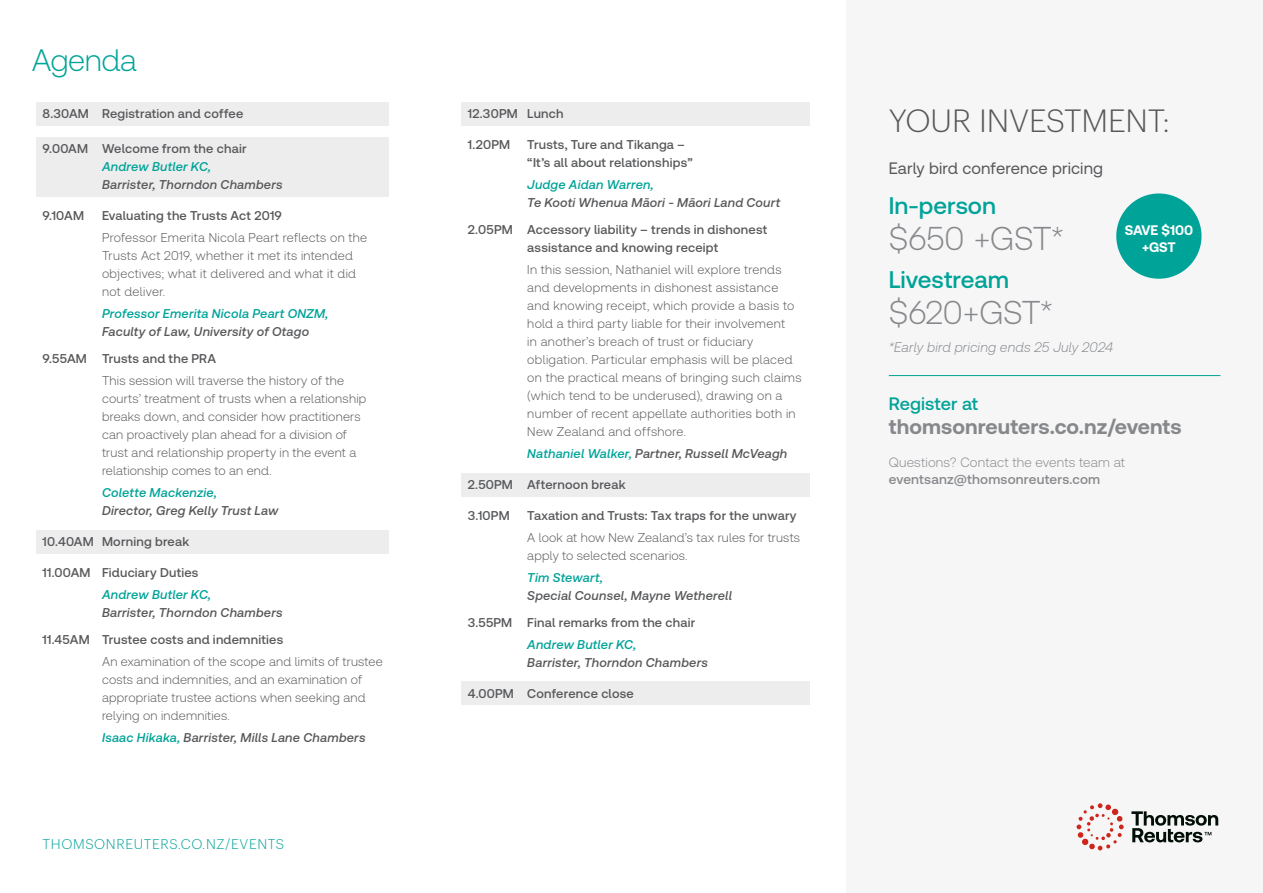
<style>
.page{position:relative;width:1263px;height:893px;background:#fff}
.page>*{position:absolute;margin:0;border:0;box-sizing:border-box;transform-origin:0 0}
.t1{font:300 33px "Clario";letter-spacing:-.01em;color:#86888b}
.t2{font:300 31.5px "Graphik";letter-spacing:-.01em;color:#57585a}
.t3{font:300 31.05px "Clario";letter-spacing:-.015em;color:#00a398}
.t4{font:500 24px "Clario";color:#00a398}
.t5{font:700 21px "Clario";color:#86888b}
.t6{font:500 18px "Clario";color:#00a398}
.t7{font:16.5px "Clario";letter-spacing:.005em;color:#57585a}
.t8{font:italic 300 13.8px "Clario";letter-spacing:.01em;color:#86888b}
.t9{font:300 13.8px "Graphik";letter-spacing:.045em;color:#00a398}
.t10{font:700 13.8px/17.2px "Clario";letter-spacing:-.005em;color:#fff;text-align:center}
.t11{font:300 13.5px/16.5px "Clario";letter-spacing:.01em;color:#86888b}
.body{font:300 12.75px/18px "Clario";letter-spacing:.02em;color:#57585a}
.sub{font:500 12.75px/18px "Clario";letter-spacing:.015em;color:#57585a}
.body-2{font:italic 500 12.75px/18px "Clario";letter-spacing:.015em;color:#57585a}
.pale_grey_under{font:500 12.75px "Clario";letter-spacing:.015em;color:#57585a}
.pale_grey_under-2{font:italic 500 12.75px/18px "Clario";letter-spacing:.015em;color:#57585a}
.body-3{font:italic 500 12.75px/18px "Clario";letter-spacing:.015em;color:#00a398}
.sub-2{font:italic 500 12.75px/18px "Clario";letter-spacing:.015em;color:#57585a}
.s1{font-style:normal}
.s2{color:#00a398}
.s3{color:#57585a}
.s4{font-weight:500}
</style>
<div class="page">
<div style="left:36px;top:102px;width:353px;height:23px;background:#ededee"></div>
<div style="left:36px;top:137px;width:353px;height:59px;background:#ededee"></div>
<div style="left:36px;top:530px;width:353px;height:23px;background:#ededee"></div>
<div style="left:461px;top:102px;width:349px;height:23px;background:#ededee"></div>
<div style="left:461px;top:473px;width:349px;height:23px;background:#ededee"></div>
<div style="left:461px;top:682px;width:349px;height:23px;background:#ededee"></div>
<div style="left:846px;top:0;width:417px;height:893px;background:#f6f6f7"></div>
<hr style="left:889px;top:375px;width:331px;height:1px;background:#00a398">
<div style="left:1116px;top:193px;width:85px;height:86px;background:#00a398;border-radius:50%"></div>
<svg style="left:1076px;top:803px;width:143px;height:48px"></svg>
<p class="t3" style="left:32px;top:41px;width:106px">Agenda</p>
<p class="pale_grey_under" style="left:43px;top:106px;width:202px">8.30AM Registration and coffee</p>
<p class="pale_grey_under-2" style="left:102px;top:139px;width:182px;text-indent:-60px"><span class="s1">9.00AM Welcome from the chair<br></span><span class="s2">Andrew Butler KC,<br></span>Barrister, Thorndon Chambers</p>
<p class="sub" style="left:43px;top:206px;width:43px">9.10AM</p>
<p class="sub" style="left:102px;top:206px;width:181px">Evaluating the Trusts Act 2019</p>
<p class="body" style="left:102px;top:228px;width:267px">Professor Emerita Nicola Peart reflects on the Trusts Act 2019, whether it met its intended objectives; what it delivered and what it did not deliver.</p>
<p class="body-3" style="left:102px;top:305px;width:228px">Professor Emerita Nicola Peart ONZM,<br><span class="s3">Faculty of Law, University of Otago</span></p>
<p class="sub" style="left:43px;top:349px;width:175px">9.55AM Trusts and the PRA</p>
<p class="body" style="left:102px;top:371px;width:266px">This session will traverse the history of the courts’ treatment of trusts when a relationship breaks down, and consider how practitioners can proactively plan ahead for a division of trust and relationship property in the event a relationship comes to an end.</p>
<p class="body-2" style="left:102px;top:484px;width:178px"><span class="s2">Colette Mackenzie,<br></span>Director, Greg Kelly Trust Law</p>
<p class="pale_grey_under" style="left:43px;top:534px;width:148px">10.40AM Morning break</p>
<p class="sub" style="left:43px;top:563px;width:157px">11.00AM Fiduciary Duties</p>
<p class="body-2" style="left:102px;top:585px;width:182px"><span class="s2">Andrew Butler KC,<br></span>Barrister, Thorndon Chambers</p>
<p class="sub" style="left:43px;top:630px;width:242px">11.45AM Trustee costs and indemnities</p>
<p class="body" style="left:102px;top:652px;width:282px">An examination of the scope and limits of trustee costs and indemnities, and an examination of appropriate trustee actions when seeking and relying on indemnities.</p>
<p class="body-2" style="left:102px;top:728px;width:265px"><span class="s2">Isaac Hikaka,</span> Barrister, Mills Lane Chambers</p>
<p class="t9" style="left:43px;top:833px;width:243px">THOMSONREUTERS.CO.NZ/EVENTS</p>
<p class="pale_grey_under" style="left:468px;top:106px;width:97px">12.30PM Lunch</p>
<p class="sub" style="left:468px;top:135px;width:44px">1.20PM</p>
<p class="sub" style="left:527px;top:135px;width:167px">Trusts, Ture and Tikanga – “It’s all about relationships”</p>
<p class="body-2" style="left:527px;top:175px;width:255px"><span class="s2">Judge Aidan Warren,<br></span>Te Kooti Whenua Māori - Māori Land Court</p>
<p class="sub" style="left:527px;top:220px;width:242px;text-indent:-60px">2.05PM Accessory liability – trends in dishonest assistance and knowing receipt</p>
<p class="body" style="left:527px;top:260px;width:276px">In this session, Nathaniel will explore trends and developments in dishonest assistance and knowing receipt, which provide a basis to hold a third party liable for their involvement<br>in another’s breach of trust or fiduciary obligation. Particular emphasis will be placed on the practical means of bringing such claims (which tend to be underused), drawing on a number of recent appellate authorities both in New Zealand and offshore.</p>
<p class="body-2" style="left:527px;top:444px;width:262px"><span class="s2">Nathaniel Walker,</span> Partner, Russell McVeagh</p>
<p class="pale_grey_under" style="left:468px;top:476px;width:159px">2.50PM Afternoon break</p>
<p class="sub" style="left:468px;top:506px;width:43px">3.10PM</p>
<p class="sub" style="left:527px;top:506px;width:271px">Taxation and Trusts: Tax traps for the unwary</p>
<p class="body" style="left:527px;top:528px;width:274px">A look at how New Zealand’s tax rules for trusts apply to selected scenarios.</p>
<p class="body-2" style="left:527px;top:568px;width:206px"><span class="s2">Tim Stewart,<br></span>Special Counsel, Mayne Wetherell</p>
<p class="sub" style="left:468px;top:613px;width:229px">3.55PM Final remarks from the chair</p>
<p class="sub-2" style="left:527px;top:635px;width:182px"><span class="s2">Andrew Butler KC,<br></span>Barrister, Thorndon Chambers</p>
<p class="pale_grey_under" style="left:468px;top:685px;width:167px">4.00PM Conference close</p>
<p class="t2" style="left:889px;top:98px;width:283px">YOUR INVESTMENT:</p>
<p class="t7" style="left:889px;top:158px;width:216px">Early bird conference pricing</p>
<p class="t4" style="left:889px;top:191px;width:109px">In-person</p>
<p class="t1" style="left:889px;top:219px;width:177px">$650 +GST*</p>
<p class="t4" style="left:889px;top:265px;width:122px">Livestream</p>
<p class="t1" style="left:889px;top:293px;width:166px">$620+GST*</p>
<p class="t8" style="left:889px;top:339px;width:226px">*Early bird pricing ends 25 July 2024</p>
<p class="t10" style="left:1125px;top:221px;width:70px">SAVE $100 +GST</p>
<p class="t6" style="left:889px;top:392px;width:91px">Register at</p>
<p class="t5" style="left:889px;top:413px;width:294px">thomsonreuters.co.nz/events</p>
<p class="t11" style="left:889px;top:454px;width:238px">Questions? Contact the events team at <span class="s4">eventsanz@thomsonreuters.com</span></p>
</div>
